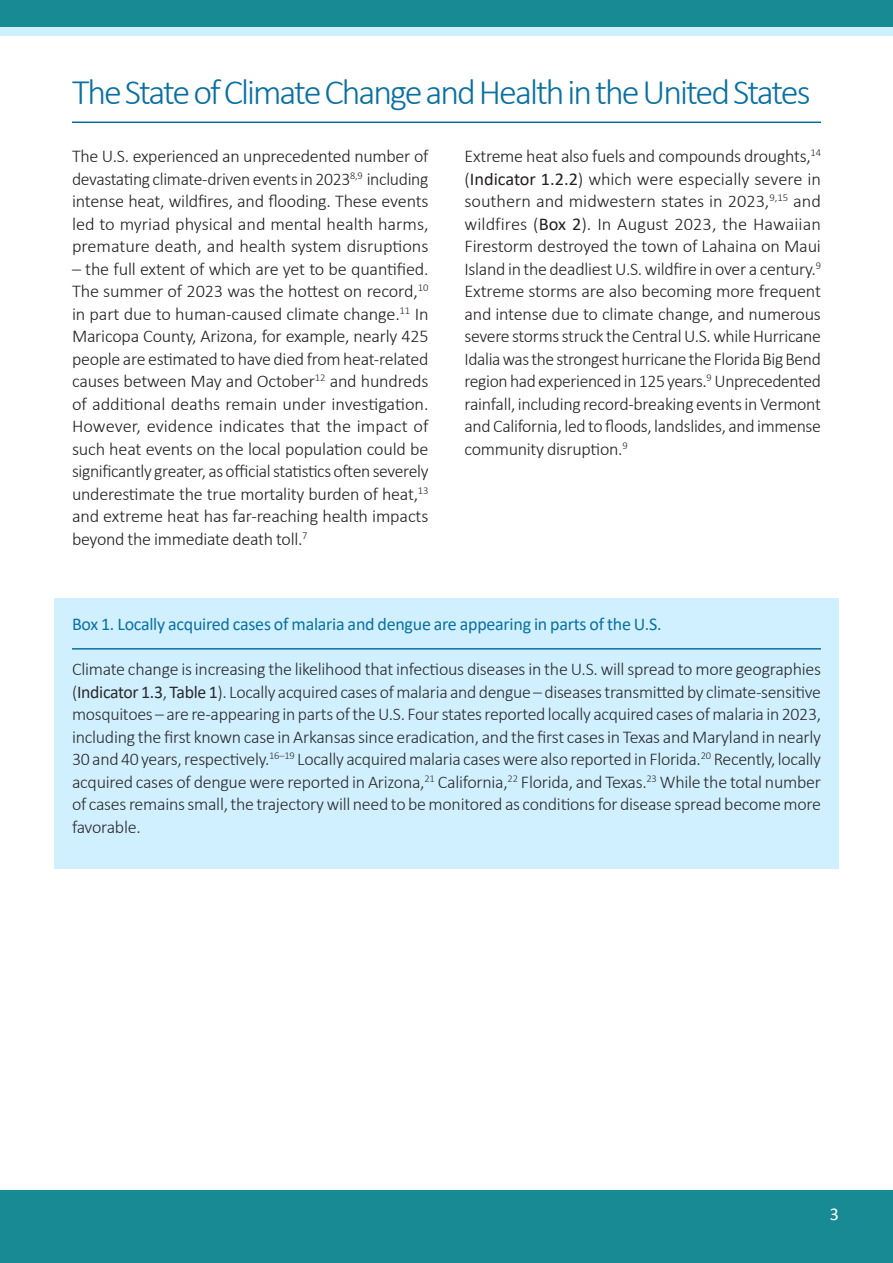
<style>
.page{position:relative;width:893px;height:1263px;background:#fff}
.page>*{position:absolute;margin:0;border:0;box-sizing:border-box;transform-origin:0 0}
.H2_Line{font:300 36px "Calibri";letter-spacing:-.055em;color:#0a70a1}
.Body{font:300 18px/22.5px "Calibri";letter-spacing:-.015em;color:#231f20;text-align:justify}
.Body-2{font:300 18px/22.5px "Calibri";letter-spacing:-.015em;color:#2a2a2a;text-align:justify}
.Box_title_US{font:18px "Calibri";letter-spacing:-.015em;color:#0a70a1}
.t1{font:18px "Calibri";color:#fff}
.s1{font-weight:400}
</style>
<div class="page">
<div style="left:0;top:0;width:893px;height:27px;background:#178a94"></div>
<div style="left:0;top:27px;width:893px;height:9px;background:#d1f0ff"></div>
<div style="left:0;top:1191px;width:893px;height:72px;background:#178a94"></div>
<hr style="left:72px;top:121px;width:749px;height:2px;background:#0a70a1">
<div style="left:54px;top:598px;width:785px;height:270px;background:#d1f0ff"></div>
<hr style="left:72px;top:648px;width:749px;height:1px;background:#0a70a1">
<h2 class="H2_Line" style="left:72px;top:69px;width:740px">The State of Climate Change and Health in the United States</h2>
<p class="Body" style="left:72px;top:145px;width:358px">The U.S. experienced an unprecedented number of devastating climate-driven events in 2023<sup>8,9</sup> including intense heat, wildfires, and flooding. These events led to myriad physical and mental health harms, premature death, and health system disruptions</p>
<p class="Body" style="left:72px;top:257px;width:358px">– the full extent of which are yet to be quantified.<br>The summer of 2023 was the hottest on record,<sup>10 </sup>in part due to human-caused climate change.<sup>11</sup> In Maricopa County, Arizona, for example, nearly 425 people are estimated to have died from heat-related causes between May and October<sup>12</sup> and hundreds of additional deaths remain under investigation.<br>However, evidence indicates that the impact of such heat events on the local population could be significantly greater, as official statistics often severely underestimate the true mortality burden of heat,<sup>13 </sup>and extreme heat has far-reaching health impacts beyond the immediate death toll.<sup>7</sup></p>
<p class="Body" style="left:464px;top:145px;width:358px">Extreme heat also fuels and compounds droughts,<sup>14 </sup>(<span class="s1">Indicator 1.2.2</span>) which were especially severe in southern and midwestern states in 2023,<sup>9,15</sup> and wildfires (<span class="s1">Box 2</span>). In August 2023, the Hawaiian Firestorm destroyed the town of Lahaina on Maui Island in the deadliest U.S. wildfire in over a century.<sup>9<br></sup>Extreme storms are also becoming more frequent and intense due to climate change, and numerous severe storms struck the Central U.S. while Hurricane Idalia was the strongest hurricane the Florida Big Bend region had experienced in 125 years.<sup>9</sup> Unprecedented rainfall, including record-breaking events in Vermont and California, led to floods, landslides, and immense community disruption.<sup>9</sup></p>
<p class="Box_title_US" style="left:72px;top:612px;width:591px">Box 1. Locally acquired cases of malaria and dengue are appearing in parts of the U.S.</p>
<p class="Body-2" style="left:72px;top:658px;width:751px">Climate change is increasing the likelihood that infectious diseases in the U.S. will spread to more geographies (<span class="s1">Indicator 1.3</span>, <span class="s1">Table 1</span>). Locally acquired cases of malaria and dengue – diseases transmitted by climate-sensitive mosquitoes – are re-appearing in parts of the U.S. Four states reported locally acquired cases of malaria in 2023, including the first known case in Arkansas since eradication, and the first cases in Texas and Maryland in nearly 30 and 40 years, respectively.<sup>16–19</sup> Locally acquired malaria cases were also reported in Florida.<sup>20</sup> Recently, locally acquired cases of dengue were reported in Arizona,<sup>21</sup> California,<sup>22</sup> Florida, and Texas.<sup>23</sup> While the total number of cases remains small, the trajectory will need to be monitored as conditions for disease spread become more favorable.</p>
<p class="t1" style="left:830px;top:1201px;width:11px">3</p>
</div>
